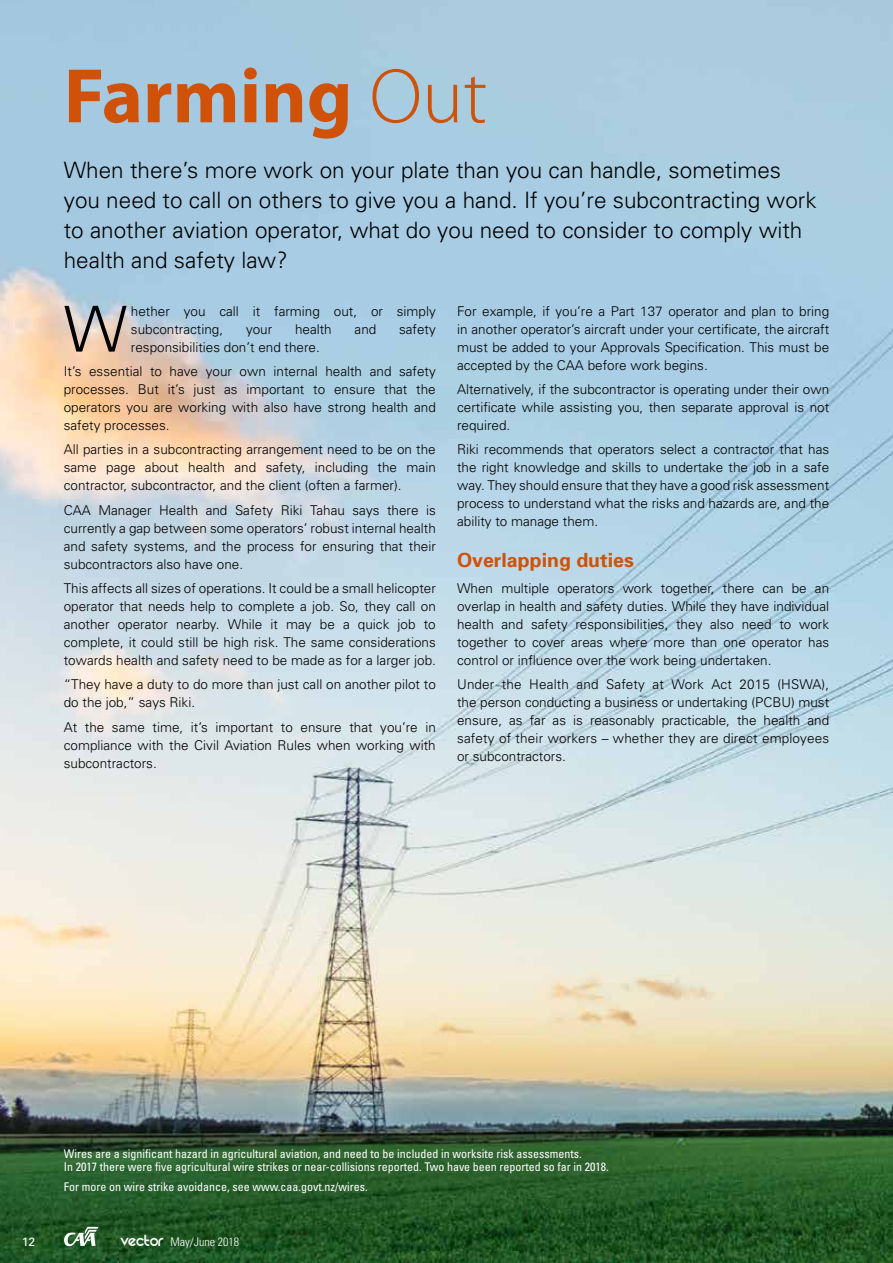
<style>
.page{position:relative;width:893px;height:1263px;background:#fff}
.page>*{position:absolute;margin:0;border:0;box-sizing:border-box;transform-origin:0 0}
.t1{font:700 78px "Myriad Pro";color:#cf5208}
.t2{font:300 63.3px "Univers";color:#000}
.t3{font:300 22.5px/30px "Univers";color:#000}
.t4{font:700 19.5px "Univers";color:#cf5208}
.t5{font:300 13.5px/18px "Univers";color:#000;text-align:justify}
.t6{font:condensed 12px/13.5px "Univers";color:#fff}
.t7{font:300 condensed 12px "Univers";color:#fff}
.t8{font:12px "Univers";color:#fff}
.s1{font-weight:300}
.s2{font-family:"REZ";font-weight:400;font-stretch:normal;font-size:18px}
</style>
<div class="page">
<img style="left:0;top:0;width:893px;height:1263px">
<svg style="left:64px;top:1227px;width:34px;height:19px"></svg>
<h1 class="t1" style="left:64px;top:45px;width:425px">Farming <span class="s1">Out</span></h1>
<h3 class="t3" style="left:64px;top:154px;width:754px">When there’s more work on your plate than you can handle, sometimes you need to call on others to give you a hand. If you’re subcontracting work to another aviation operator, what do you need to consider to comply with health and safety law?</h3>
<h2 class="t2" style="left:64px;top:291px;width:65px">W</h2>
<p class="t5" style="left:131px;top:301px;width:306px">hether you call it farming out, or simply subcontracting,</p>
<p class="t5" style="left:457px;top:301px;width:374px">For example, if you’re a Part 137 operator and plan to bring in another operator’s aircraft under your certificate, the aircraft must be added to your Approvals Specification. This must be accepted by the CAA before work begins.</p>
<p class="t5" style="left:457px;top:380px;width:374px">Alternatively, if the subcontractor is operating under their own certificate while assisting you, then separate approval is not required.</p>
<p class="t5" style="left:457px;top:440px;width:374px">Riki recommends that operators select a contractor that has the right knowledge and skills to undertake the job in a safe way. They should ensure that they have a good risk assessment process to understand what the risks and hazards are, and the ability to manage them.</p>
<h3 class="t4" style="left:457px;top:547px;width:178px">Overlapping duties</h3>
<p class="t5" style="left:457px;top:579px;width:374px">When multiple operators work together, there can be an overlap in health and safety duties. While they have individual health and safety responsibilities, they also need to work together to cover areas where more than one operator has control or influence over the work being undertaken.</p>
<p class="t5" style="left:457px;top:675px;width:374px">Under the Health and Safety at Work Act 2015 (HSWA), the person conducting a business or undertaking (PCBU) must ensure, as far as is reasonably practicable, the health and safety of their workers – whether they are direct employees or subcontractors.</p>
<p class="t5" style="left:246px;top:319px;width:28px">your</p>
<p class="t5" style="left:295px;top:319px;width:38px">health</p>
<p class="t5" style="left:355px;top:319px;width:23px">and</p>
<p class="t5" style="left:399px;top:319px;width:38px">safety</p>
<p class="t5" style="left:64px;top:334px;width:374px;line-height:24.5px;text-indent:67px">responsibilities don’t end there.<br>It’s essential to have your own internal health and safety</p>
<p class="t5" style="left:64px;top:380px;width:374px">processes. But it’s just as important to ensure that the operators you are working with also have strong health and safety processes.</p>
<p class="t5" style="left:64px;top:440px;width:374px">All parties in a subcontracting arrangement need to be on the same page about health and safety, including the main contractor, subcontractor, and the client (often a farmer).</p>
<p class="t5" style="left:64px;top:501px;width:374px">CAA Manager Health and Safety Riki Tahau says there is currently a gap between some operators’ robust internal health and safety systems, and the process for ensuring that their subcontractors also have one.</p>
<p class="t5" style="left:64px;top:579px;width:374px">This affects all sizes of operations. It could be a small helicopter operator that needs help to complete a job. So, they call on another operator nearby. While it may be a quick job to complete, it could still be high risk. The same considerations towards health and safety need to be made as for a larger job.</p>
<p class="t5" style="left:64px;top:675px;width:374px">“They have a duty to do more than just call on another pilot to do the job,” says Riki.</p>
<p class="t5" style="left:64px;top:718px;width:374px">At the same time, it’s important to ensure that you’re in compliance with the Civil Aviation Rules when working with subcontractors.</p>
<p class="t6" style="left:64px;top:1146px;width:547px">Wires are a significant hazard in agricultural aviation, and need to be included in worksite risk assessments.<br>In 2017 there were five agricultural wire strikes or near-collisions reported. Two have been reported so far in 2018.</p>
<p class="t6" style="left:64px;top:1180px;width:306px">For more on wire strike avoidance, see www.caa.govt.nz/wires.</p>
<p class="t8" style="left:22px;top:1234px;width:15px">12</p>
<p class="t7" style="left:121px;top:1234px;width:120px"><span class="s2">vector</span> May/June 2018</p>
</div>
